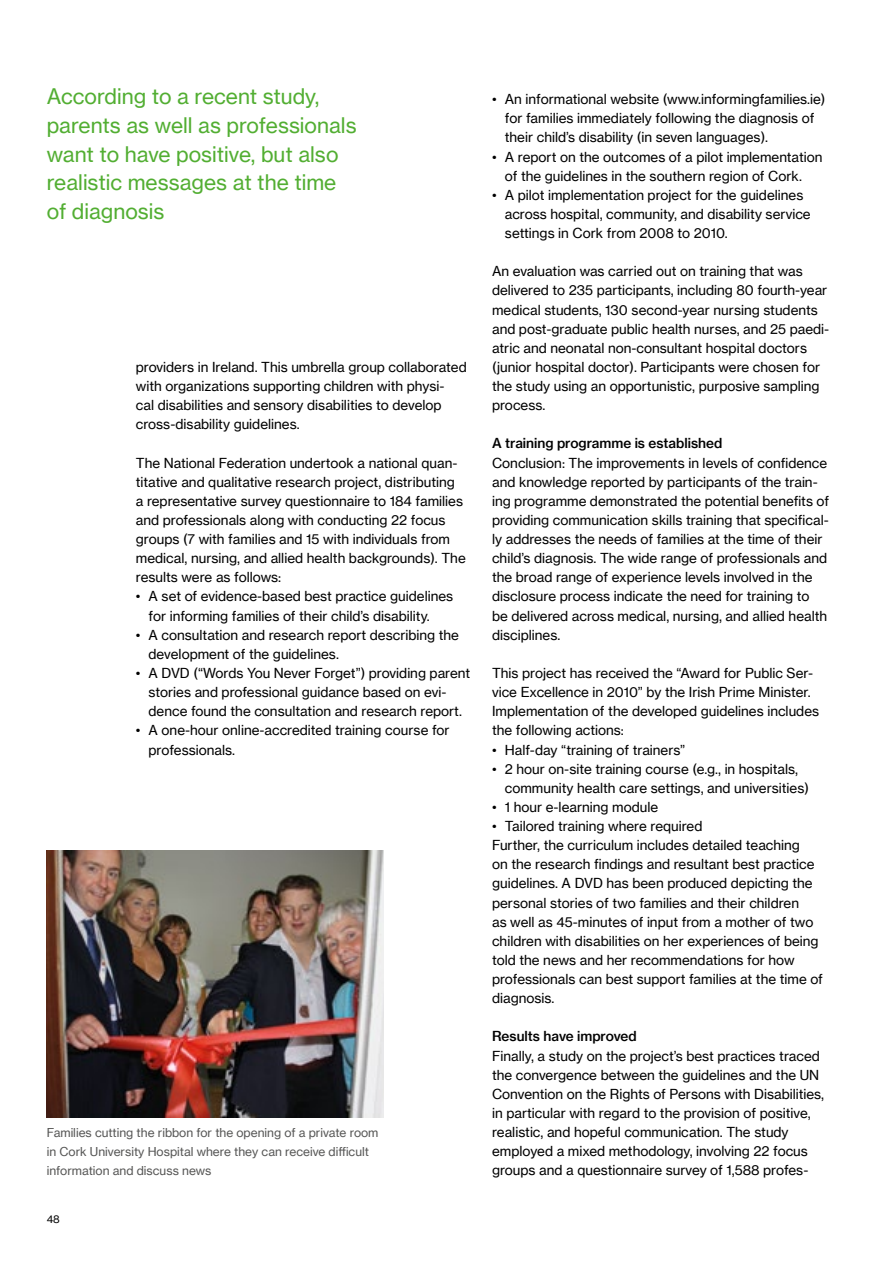
<style>
.page{position:relative;width:893px;height:1263px;background:#fff}
.page>*{position:absolute;margin:0;border:0;box-sizing:border-box;transform-origin:0 0}
.t1{font:21px/28.7px "N Haas Grotesk TX Pro 55 Rg";color:#52ae32}
.P-Fliesstext{font:13.5px/19.2px "N Haas Grotesk TX Pro 55 Rg";color:#000}
.P-Zwischentitel{font:13.5px "N Haas Grotesk TX Pro 65 Md";color:#000}
.t2{font:12px/19.2px "N Haas Grotesk TX Pro 55 Rg";color:#575756}
.t3{font:10.5px "N Haas Grotesk TX Pro 55 Rg";color:#000}
</style>
<div class="page">
<img style="left:47px;top:850px;width:337px;height:268px">
<h1 class="t1" style="left:47px;top:82px;width:311px">According to a recent study, parents as well as professionals want to have positive, but also realistic messages at the time of diagnosis</h1>
<p class="P-Fliesstext" style="left:136px;top:357px;width:332px">providers in Ireland. This umbrella group collaborated with organizations supporting children with physi-<br>cal disabilities and sensory disabilities to develop cross-disability guidelines.</p>
<p class="P-Fliesstext" style="left:136px;top:453px;width:331px">The National Federation undertook a national quan&shy;titative and qualitative research project, distributing a representative survey questionnaire to 184 families and professionals along with conducting 22 focus groups (7 with families and 15 with individuals from medical, nursing, and allied health backgrounds). The results were as follows:</p>
<p class="P-Fliesstext" style="left:149px;top:587px;width:306px;text-indent:-13px">• A set of evidence-based best practice guidelines for informing families of their child’s disability.</p>
<p class="P-Fliesstext" style="left:149px;top:625px;width:312px;text-indent:-13px">• A consultation and research report describing the development of the guidelines.</p>
<p class="P-Fliesstext" style="left:149px;top:663px;width:323px;text-indent:-13px">• A DVD (“Words You Never Forget”) providing parent stories and professional guidance based on evi&shy;dence found the consultation and research report.</p>
<p class="P-Fliesstext" style="left:149px;top:721px;width:303px;text-indent:-13px">• A one-hour online-accredited training course for professionals.</p>
<p class="t2" style="left:47px;top:1123px;width:333px">Families cutting the ribbon for the opening of a private room in Cork University Hospital where they can receive difficult information and discuss news</p>
<p class="t3" style="left:47px;top:1213px;width:15px">48</p>
<p class="P-Fliesstext" style="left:505px;top:90px;width:322px;text-indent:-13px">• An informational website (www.informingfamilies.ie) for families immediately following the diagnosis of their child’s disability (in seven languages).</p>
<p class="P-Fliesstext" style="left:492px;top:147px;width:332px;text-align:center">• A report on the outcomes of a pilot implementation of the guidelines in the southern region of Cork.</p>
<p class="P-Fliesstext" style="left:505px;top:185px;width:307px;text-indent:-13px">• A pilot implementation project for the guidelines across hospital, community, and disability service settings in Cork from 2008 to 2010.</p>
<p class="P-Fliesstext" style="left:492px;top:262px;width:339px">An evaluation was carried out on training that was delivered to 235 participants, including 80 fourth-year medical students, 130 second-year nursing students and post-graduate public health nurses, and 25 paedi&shy;atric and neonatal non-consultant hospital doctors (junior hospital doctor). Participants were chosen for the study using an opportunistic, purposive sampling process.</p>
<p class="P-Zwischentitel" style="left:492px;top:435px;width:232px">A training programme is established</p>
<p class="P-Fliesstext" style="left:492px;top:453px;width:339px">Conclusion: The improvements in levels of confidence and knowledge reported by participants of the train&shy;ing programme demonstrated the potential benefits of providing communication skills training that specifical&shy;ly addresses the needs of families at the time of their child’s diagnosis. The wide range of professionals and the broad range of experience levels involved in the disclosure process indicate the need for training to<br>be delivered across medical, nursing, and allied health disciplines.</p>
<p class="P-Fliesstext" style="left:492px;top:663px;width:323px">This project has received the “Award for Public Ser&shy;vice Excellence in 2010” by the Irish Prime Minister.</p>
<p class="P-Fliesstext" style="left:492px;top:702px;width:329px">Implementation of the developed guidelines includes the following actions:</p>
<p class="P-Fliesstext" style="left:492px;top:740px;width:195px">• Half-day “training of trainers”</p>
<p class="P-Fliesstext" style="left:505px;top:759px;width:306px;text-indent:-13px">• 2 hour on-site training course (e.g., in hospitals, community health care settings, and universities)</p>
<p class="P-Fliesstext" style="left:492px;top:797px;width:168px">• 1 hour e-learning module</p>
<p class="P-Fliesstext" style="left:492px;top:816px;width:332px">• Tailored training where required<br>Further, the curriculum includes detailed teaching<br>on the research findings and resultant best practice guidelines. A DVD has been produced depicting the personal stories of two families and their children<br>as well as 45-minutes of input from a mother of two children with disabilities on her experiences of being told the news and her recommendations for how professionals can best support families at the time of diagnosis.</p>
<p class="P-Zwischentitel" style="left:492px;top:1028px;width:146px">Results have improved</p>
<p class="P-Fliesstext" style="left:492px;top:1046px;width:334px">Finally, a study on the project’s best practices traced the convergence between the guidelines and the UN Convention on the Rights of Persons with Disabilities, in particular with regard to the provision of positive, realistic, and hopeful communication. The study employed a mixed methodology, involving 22 focus groups and a questionnaire survey of 1,588 profes-</p>
</div>
